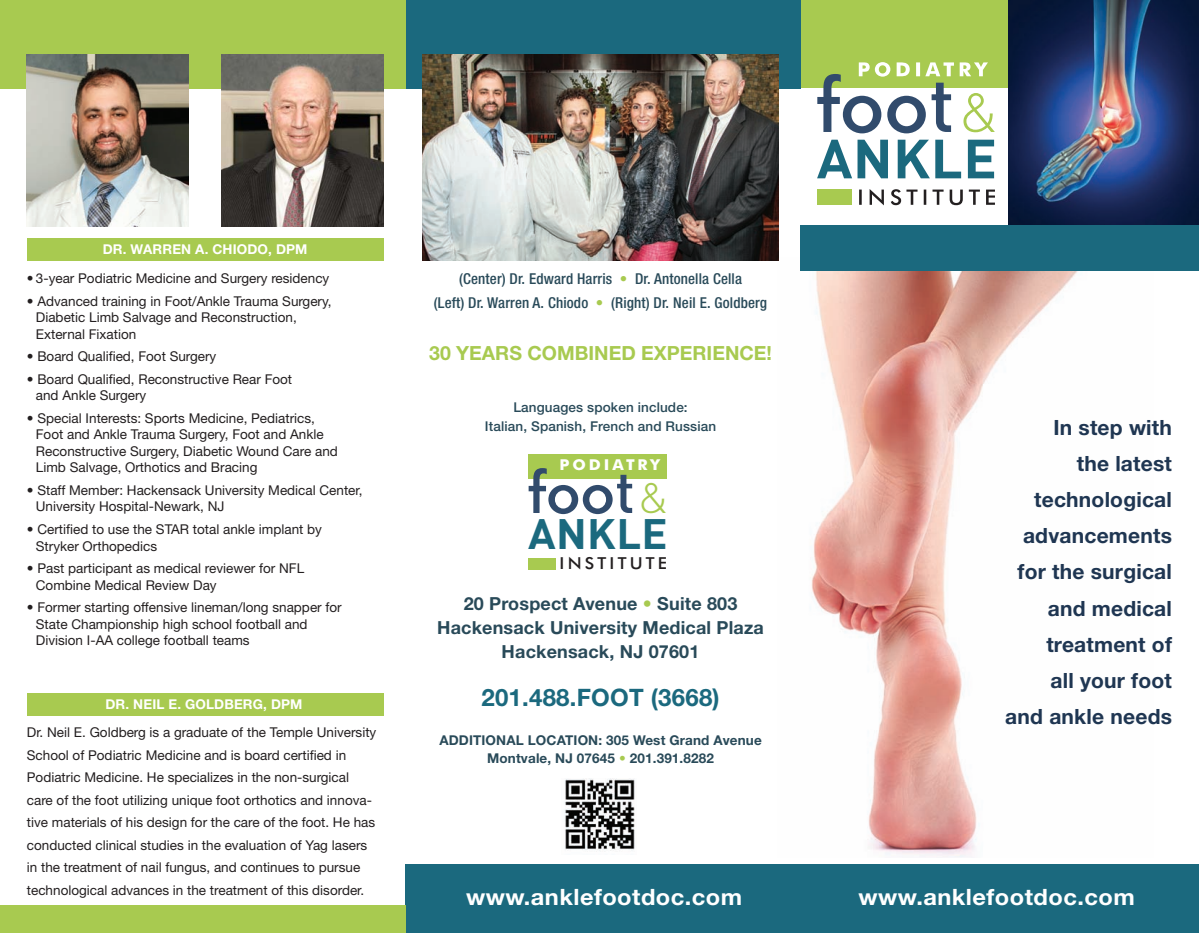
<style>
.page{position:relative;width:1199px;height:933px;background:#fff}
.page>*{position:absolute;margin:0;border:0;box-sizing:border-box;transform-origin:0 0}
.t1{font:500 58.5px "Futura BT";color:#314b6c}
.t2{font:700 42px "DIN";letter-spacing:.01em;color:#1b697e}
.t3{font:700 24px "Helvetica Neue";letter-spacing:.01em;color:#1b697e}
.t4{font:700 22.5px "Helvetica Neue";letter-spacing:.02em;color:#fff;scale:1.05 1}
.t5{font:700 21px/36px "Helvetica Neue";letter-spacing:.01em;color:#1f3652;text-align:right}
.t6{font:700 19.5px "Helvetica Neue";color:#a8ca50}
.t7{font:700 18px/24px "Helvetica Neue";letter-spacing:.01em;color:#294a59;text-align:center}
.t8{font:500 16.5px "Futura BT";letter-spacing:.185em;color:#231f20;scale:1.05 1}
.t9{font:500 condensed 15px/24px "Helvetica Neue";letter-spacing:.01em;color:#294a59;text-align:center}
.t10{font:700 15px "Futura BT";letter-spacing:.185em;color:#fff;scale:1.05 1}
.t11{font:13.5px/16.5px "Helvetica Neue";color:#231f20}
.t12{font:700 13.5px/18px "Helvetica Neue";letter-spacing:.01em;color:#294a59;text-align:center}
.t13{font:500 13.5px/19.5px "Helvetica Neue";letter-spacing:.01em;color:#294a59;text-align:center}
.t14{font:700 13.5px "Helvetica Neue";letter-spacing:.01em;color:#fff}
.s1{color:#a8ca50}
.s2{font-family:"DIN"}
.s3{font-family:"DIN";font-weight:300;font-size:42px;color:#a8ca50}
</style>
<div class="page">
<img style="left:777px;top:260px;width:376px;height:597px">
<div style="left:817px;top:189px;width:35px;height:16px;background:#a8ca50"></div>
<svg style="left:817px;top:140px;width:177px;height:38px"></svg>
<svg style="left:859px;top:189px;width:136px;height:16px"></svg>
<div style="left:800px;top:0;width:208px;height:88px;background:#a8ca50"></div>
<svg style="left:817px;top:62px;width:178px;height:71px"></svg>
<div style="left:405px;top:864px;width:794px;height:68px;background:#1b697e"></div>
<img style="left:1008px;top:0;width:191px;height:225px">
<div style="left:800px;top:225px;width:399px;height:45px;background:#1b697e"></div>
<div style="left:528px;top:557px;width:27px;height:12px;background:#a8ca50"></div>
<div style="left:528px;top:453px;width:138px;height:25px;background:#a8ca50"></div>
<div style="left:405px;top:0;width:395px;height:89px;background:#1b697e"></div>
<img style="left:422px;top:54px;width:357px;height:206px">
<img style="left:564px;top:778px;width:71px;height:74px">
<div style="left:0;top:0;width:405px;height:89px;background:#a8ca50"></div>
<div style="left:0;top:905px;width:405px;height:27px;background:#a8ca50"></div>
<img style="left:222px;top:55px;width:161px;height:171px">
<div style="left:27px;top:238px;width:356px;height:22px;background:#a8ca50"></div>
<img style="left:27px;top:54px;width:162px;height:172px">
<div style="left:27px;top:693px;width:356px;height:22px;background:#a8ca50"></div>
<p class="t14" style="left:103px;top:240px;width:206px">DR. WARREN A. CHIODO, DPM</p>
<p class="t11" style="left:27px;top:270px;width:304px">• 3-year Podiatric Medicine and Surgery residency</p>
<p class="t11" style="left:36px;top:292px;width:297px;text-indent:-9px">• Advanced training in Foot/Ankle Trauma Surgery,<br>Diabetic Limb Salvage and Reconstruction,<br>External Fixation</p>
<p class="t11" style="left:27px;top:348px;width:191px">• Board Qualified, Foot Surgery</p>
<p class="t11" style="left:36px;top:370px;width:258px;text-indent:-9px">• Board Qualified, Reconstructive Rear Foot and Ankle Surgery</p>
<p class="t11" style="left:36px;top:409px;width:303px;text-indent:-9px">• Special Interests: Sports Medicine, Pediatrics, Foot and Ankle Trauma Surgery, Foot and Ankle Reconstructive Surgery, Diabetic Wound Care and Limb Salvage, Orthotics and Bracing</p>
<p class="t11" style="left:36px;top:481px;width:328px;text-indent:-9px">• Staff Member: Hackensack University Medical Center,<br>University Hospital-Newark, NJ</p>
<p class="t11" style="left:36px;top:520px;width:288px;text-indent:-9px">• Certified to use the STAR total ankle implant by<br>Stryker Orthopedics</p>
<p class="t11" style="left:36px;top:559px;width:270px;text-indent:-9px">• Past participant as medical reviewer for NFL<br>Combine Medical Review Day</p>
<p class="t11" style="left:36px;top:598px;width:307px;text-indent:-9px">• Former starting offensive lineman/long snapper for<br>State Championship high school football and<br>Division I-AA college football teams</p>
<p class="t14" style="left:105px;top:695px;width:199px">DR. NEIL E. GOLDBERG, DPM</p>
<p class="t11" style="left:27px;top:720px;width:351px;line-height:22.5px">Dr. Neil E. Goldberg is a graduate of the Temple University School of Podiatric Medicine and is board certified in Podiatric Medicine. He specializes in the non-surgical care of the foot utilizing unique foot orthotics and innova&shy;tive materials of his design for the care of the foot. He has conducted clinical studies in the evaluation of Yag lasers in the treatment of nail fungus, and continues to pursue technological advances in the treatment of this disorder.</p>
<p class="t9" style="left:434px;top:266px;width:335px">(Center) Dr. Edward Harris <span class="s1">•</span> Dr. Antonella Cella<br>(Left) Dr. Warren A. Chiodo <span class="s1">•</span> (Right) Dr. Neil E. Goldberg</p>
<h3 class="t6" style="left:429px;top:341px;width:344px">30 YEARS COMBINED EXPERIENCE!</h3>
<p class="t13" style="left:485px;top:397px;width:233px">Languages spoken include:<br>Italian, Spanish, French and Russian</p>
<p class="t10" style="left:559px;top:455px;width:97px">PODIATRY</p>
<h1 class="t1" style="left:528px;top:456px;width:143px">foo <span class="s2">t</span><span class="s3">&amp;</span></h1>
<h2 class="t2" style="left:528px;top:506px;width:141px">ANKLE</h2>
<p class="t8" style="left:559px;top:553px;width:104px">INSTITUTE</p>
<h3 class="t7" style="left:437px;top:591px;width:328px">20 Prospect Avenue <span class="s1">•</span> Suite 803<br>Hackensack University Medical Plaza<br>Hackensack, NJ 07601</h3>
<h3 class="t3" style="left:481px;top:682px;width:240px">201.488.FOOT (3668)</h3>
<p class="t12" style="left:439px;top:730px;width:324px">ADDITIONAL LOCATION: 305 West Grand Avenue<br>Montvale, NJ 07645 <span class="s1">•</span> 201.391.8282</p>
<h3 class="t5" style="left:1005px;top:409px;width:168px">In step with<br>the latest technological advancements for the surgical and medical treatment of<br>all your foot<br>and ankle needs</h3>
<h3 class="t4" style="left:466px;top:882px;width:265px">www.anklefootdoc.com</h3>
<h3 class="t4" style="left:858px;top:882px;width:265px">www.anklefootdoc.com</h3>
</div>
